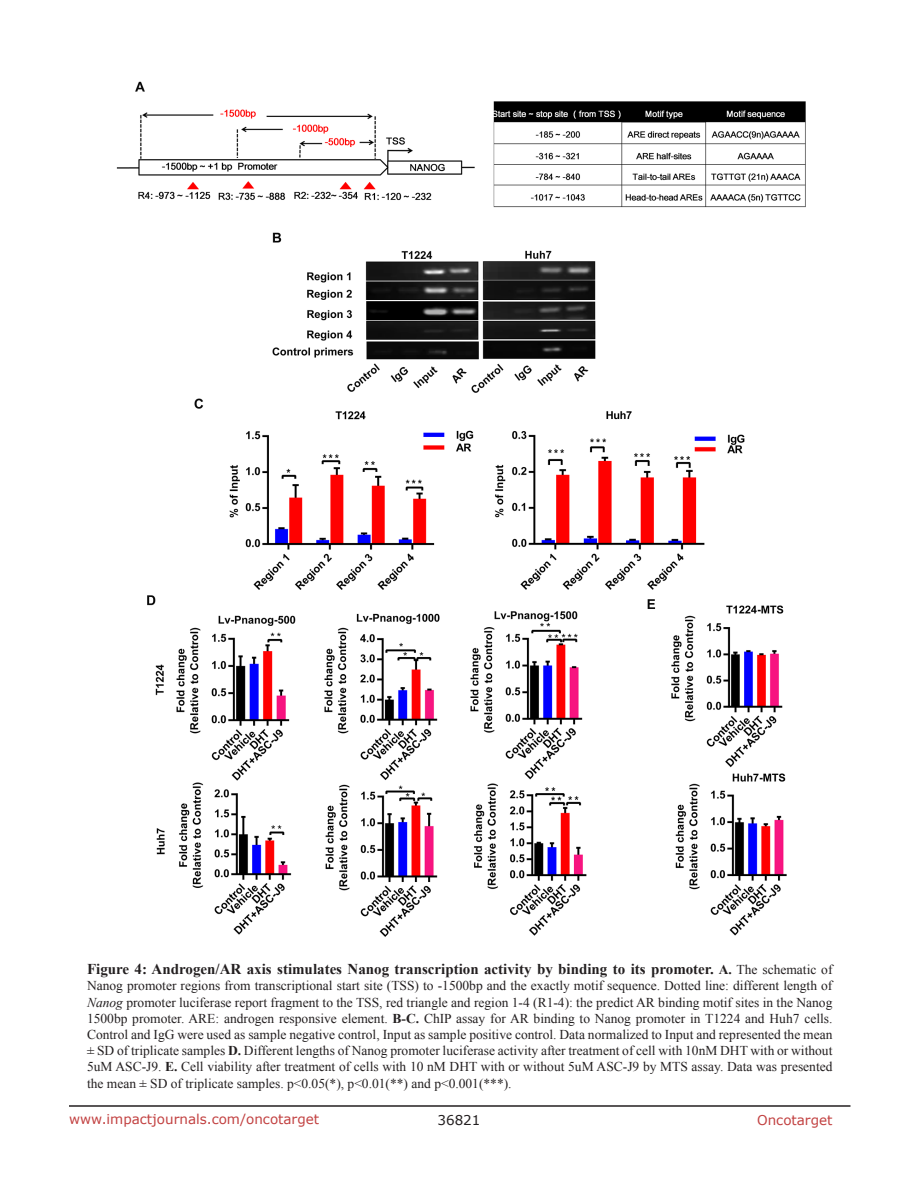
<style>
.page{position:relative;width:918px;height:1188px;background:#fff}
.page>*{position:absolute;margin:0;border:0;box-sizing:border-box;transform-origin:0 0}
.figuretext{font:700 15px "Times New Roman";color:#231f20}
.figuretext-2{font:13.5px/16.2px "Times New Roman";color:#231f20;text-align:justify}
.t1{font:13.5px "Verdana";color:#c24141}
.t2{font:13.5px "Verdana";color:#231f20}
.s1{font-size:13.5px}
.s2{font-weight:400;font-size:13.5px}
.s3{font-style:italic}
.s4{font-weight:700}
</style>
<div class="page">
<hr style="left:69px;top:1105px;width:781px;height:2px;background:#231f20">
<img style="left:116px;top:81px;width:690px;height:856px">
<p class="figuretext" style="left:87px;top:959px;width:747px">Figure 4: Androgen/AR axis stimulates Nanog transcription activity by binding to its promoter. <span class="s1">A.</span> <span class="s2">The schematic of</span></p>
<p class="figuretext-2" style="left:87px;top:978px;width:747px">Nanog promoter regions from transcriptional start site (TSS) to -1500bp and the exactly motif sequence. Dotted line: different length of <span class="s3">Nanog</span> promoter luciferase report fragment to the TSS, red triangle and region 1-4 (R1-4): the predict AR binding motif sites in the Nanog 1500bp promoter. ARE: androgen responsive element. <span class="s4">B-C.</span> ChIP assay for AR binding to Nanog promoter in T1224 and Huh7 cells.<br>Control and IgG were used as sample negative control, Input as sample positive control. Data normalized to Input and represented the mean ± SD of triplicate samples <span class="s4">D.</span> Different lengths of Nanog promoter luciferase activity after treatment of cell with 10nM DHT with or without 5uM ASC-J9. <span class="s4">E.</span> Cell viability after treatment of cells with 10 nM DHT with or without 5uM ASC-J9 by MTS assay. Data was presented the mean ± SD of triplicate samples. p&lt;0.05(*), p&lt;0.01(**) and p&lt;0.001(***).</p>
<p class="t1" style="left:69px;top:1110px;width:252px">www.impactjournals.com/oncotarget</p>
<p class="t2" style="left:438px;top:1111px;width:44px">36821</p>
<p class="t1" style="left:757px;top:1111px;width:77px">Oncotarget</p>
</div>
